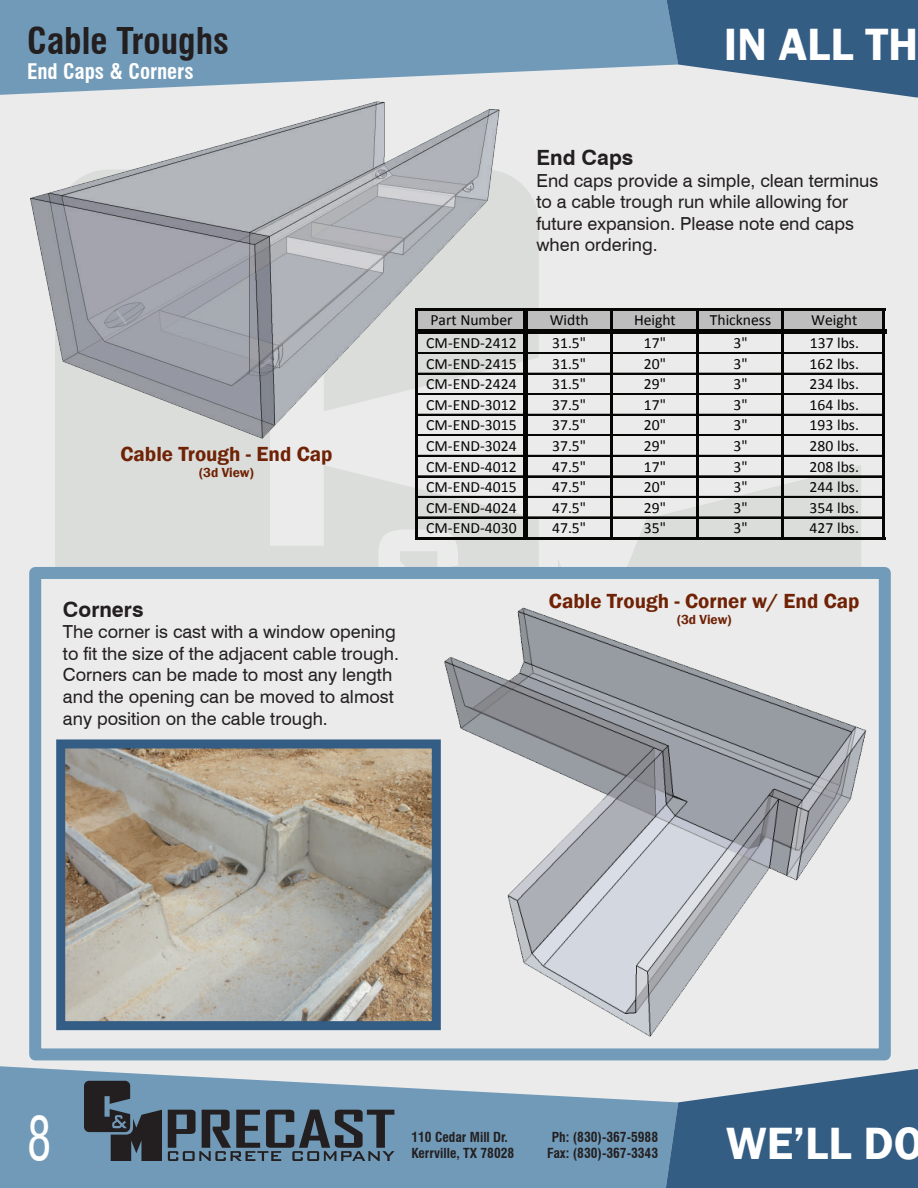
<style>
.page{position:relative;width:918px;height:1188px;background:#ebebec}
.page>*{position:absolute;margin:0;border:0;box-sizing:border-box;transform-origin:0 0}
.t1{font:condensed 60px "Swiss 721 BT";color:#fff;scale:.81 1}
.t2{font:600 46.5px "Franklin Gothic";color:#fff}
.t3{font:700 condensed 36px "Swiss 721 BT";color:#231f20}
.t4{font:600 21px "Franklin Gothic";color:#6f2205}
.t5{font:700 condensed 21px "Swiss 721 BT";color:#fff}
.t6{font:700 21px "Swiss 721 BT";color:#231f20}
.t7{font:18px/21.6px "Swiss 721 BT";color:#231f20}
.t8{font:15.6px "Calibri";color:#050504}
.t9{font:700 condensed 13.5px/16.2px "Swiss 721 BT";color:#231f20}
.t10{font:600 13.5px "Franklin Gothic";color:#6f2205}
</style>
<div class="page">
<svg style="left:539px;top:465px;width:322px;height:92px;fill:#dbdddb"></svg>
<svg style="left:55px;top:452px;width:484px;height:115px;fill:#dbdddb"></svg>
<svg style="left:351px;top:530px;width:154px;height:27px"></svg>
<svg style="left:0;top:0;width:667px;height:95px;fill:#719ab8"></svg>
<svg style="left:0;top:1066px;width:666px;height:122px;fill:#719ab8"></svg>
<svg style="left:667px;top:0;width:251px;height:98px"></svg>
<svg style="left:666px;top:1069px;width:252px;height:119px;background:#517394"></svg>
<svg style="left:84px;top:1081px;width:78px;height:80px;background:#42505d"></svg>
<svg style="left:168px;top:1110px;width:227px;height:51px;background:#4e6475"></svg>
<div style="left:29px;top:567px;width:862px;height:493px;border:12px solid #719bb9"></div>
<img style="left:165px;top:557px;width:726px;height:488px">
<img style="left:30px;top:101px;width:654px;height:351px">
<img style="left:66px;top:749px;width:365px;height:271px">
<div style="left:56px;top:739px;width:385px;height:291px;border:9px solid #335d84"></div>
<div style="left:416px;top:309px;width:469px;height:23px;background:#bfbebe"></div>
<hr style="left:418px;top:352px;width:106px;height:1px;background:#050504">
<hr style="left:418px;top:353px;width:106px;height:1px;background:#050504">
<hr style="left:528px;top:352px;width:82px;height:1px;background:#050504">
<hr style="left:528px;top:353px;width:82px;height:1px;background:#050504">
<hr style="left:610px;top:311px;width:3px;height:19px;background:#050504">
<hr style="left:613px;top:352px;width:83px;height:1px;background:#050504">
<hr style="left:613px;top:353px;width:83px;height:1px;background:#050504">
<svg style="left:696px;top:311px;width:2px;height:19px"></svg>
<hr style="left:698px;top:352px;width:83px;height:1px;background:#050504">
<hr style="left:698px;top:353px;width:83px;height:1px;background:#050504">
<hr style="left:781px;top:311px;width:3px;height:19px;background:#050504">
<hr style="left:418px;top:373px;width:106px;height:2px;background:#050504">
<hr style="left:528px;top:373px;width:82px;height:2px;background:#050504">
<hr style="left:613px;top:373px;width:83px;height:2px;background:#050504">
<hr style="left:698px;top:373px;width:83px;height:2px;background:#050504">
<hr style="left:418px;top:393px;width:106px;height:1px;background:#050504">
<hr style="left:418px;top:394px;width:106px;height:1px;background:#050504">
<hr style="left:528px;top:393px;width:82px;height:1px;background:#050504">
<hr style="left:528px;top:394px;width:82px;height:1px;background:#050504">
<hr style="left:613px;top:393px;width:83px;height:1px;background:#050504">
<hr style="left:613px;top:394px;width:83px;height:1px;background:#050504">
<hr style="left:698px;top:393px;width:83px;height:1px;background:#050504">
<hr style="left:698px;top:394px;width:83px;height:1px;background:#050504">
<hr style="left:418px;top:414px;width:106px;height:2px;background:#050504">
<hr style="left:528px;top:414px;width:82px;height:2px;background:#050504">
<hr style="left:613px;top:414px;width:83px;height:2px;background:#050504">
<hr style="left:698px;top:414px;width:83px;height:2px;background:#050504">
<hr style="left:418px;top:435px;width:106px;height:1px;background:#050504">
<hr style="left:528px;top:435px;width:82px;height:1px;background:#050504">
<hr style="left:613px;top:435px;width:83px;height:1px;background:#050504">
<hr style="left:698px;top:435px;width:83px;height:1px;background:#050504">
<hr style="left:418px;top:455px;width:106px;height:2px;background:#050504">
<hr style="left:528px;top:455px;width:82px;height:2px;background:#050504">
<hr style="left:613px;top:455px;width:83px;height:2px;background:#050504">
<hr style="left:698px;top:455px;width:83px;height:2px;background:#050504">
<hr style="left:418px;top:476px;width:106px;height:1px;background:#050504">
<hr style="left:528px;top:476px;width:82px;height:1px;background:#050504">
<hr style="left:613px;top:476px;width:83px;height:1px;background:#050504">
<hr style="left:698px;top:476px;width:83px;height:1px;background:#050504">
<hr style="left:418px;top:496px;width:106px;height:2px;background:#050504">
<hr style="left:528px;top:496px;width:82px;height:2px;background:#050504">
<hr style="left:613px;top:496px;width:83px;height:2px;background:#050504">
<hr style="left:698px;top:496px;width:83px;height:2px;background:#050504">
<hr style="left:418px;top:517px;width:106px;height:1px;background:#050504">
<hr style="left:528px;top:517px;width:82px;height:1px;background:#050504">
<hr style="left:613px;top:517px;width:83px;height:1px;background:#050504">
<hr style="left:698px;top:517px;width:83px;height:1px;background:#050504">
<hr style="left:415px;top:309px;width:3px;height:231px;background:#050504">
<hr style="left:524px;top:311px;width:4px;height:229px;background:#050504">
<hr style="left:610px;top:334px;width:3px;height:203px;background:#050504">
<hr style="left:696px;top:334px;width:2px;height:203px;background:#050504">
<hr style="left:781px;top:334px;width:3px;height:203px;background:#050504">
<hr style="left:882px;top:311px;width:3px;height:229px;background:#050504">
<hr style="left:418px;top:309px;width:467px;height:2px;background:#050504">
<hr style="left:418px;top:330px;width:468px;height:4px;background:#050504">
<hr style="left:784px;top:352px;width:98px;height:1px;background:#050504">
<hr style="left:784px;top:353px;width:98px;height:1px;background:#050504">
<hr style="left:784px;top:373px;width:98px;height:2px;background:#050504">
<hr style="left:784px;top:393px;width:98px;height:1px;background:#050504">
<hr style="left:784px;top:394px;width:98px;height:1px;background:#050504">
<hr style="left:784px;top:414px;width:98px;height:2px;background:#050504">
<hr style="left:784px;top:435px;width:98px;height:1px;background:#050504">
<hr style="left:784px;top:455px;width:98px;height:2px;background:#050504">
<hr style="left:784px;top:476px;width:98px;height:1px;background:#050504">
<hr style="left:784px;top:496px;width:98px;height:2px;background:#050504">
<hr style="left:784px;top:517px;width:98px;height:1px;background:#050504">
<hr style="left:418px;top:537px;width:467px;height:3px;background:#050504">
<h3 class="t3" style="left:27px;top:20px;width:204px">Cable Troughs</h3>
<h3 class="t5" style="left:27px;top:59px;width:168px">End Caps &amp; Corners</h3>
<h3 class="t4" style="left:120px;top:441px;width:214px">Cable Trough - End Cap</h3>
<p class="t10" style="left:199px;top:465px;width:56px">(3d View)</p>
<h3 class="t6" style="left:63px;top:596px;width:82px">Corners</h3>
<p class="t7" style="left:63px;top:621px;width:338px">The corner is cast with a window opening to fit the size of the adjacent cable trough.<br>Corners can be made to most any length and the opening can be moved to almost any position on the cable trough.</p>
<h2 class="t2" style="left:724px;top:15px;width:196px">IN ALL TH</h2>
<h3 class="t6" style="left:536px;top:145px;width:98px">End Caps</h3>
<p class="t7" style="left:536px;top:169px;width:343px">End caps provide a simple, clean terminus to a cable trough run while allowing for future expansion. Please note end caps when ordering.</p>
<p class="t8" style="left:430px;top:310px;width:84px">Part Number</p>
<p class="t8" style="left:550px;top:310px;width:41px">Width</p>
<p class="t8" style="left:634px;top:310px;width:43px">Height</p>
<p class="t8" style="left:710px;top:310px;width:63px">Thickness</p>
<p class="t8" style="left:811px;top:310px;width:48px">Weight</p>
<p class="t8" style="left:426px;top:333px;width:92px">CM-END-2412</p>
<p class="t8" style="left:552px;top:333px;width:36px">31.5"</p>
<p class="t8" style="left:644px;top:333px;width:24px">17"</p>
<p class="t8" style="left:734px;top:333px;width:16px">3"</p>
<p class="t8" style="left:810px;top:333px;width:51px">137 lbs.</p>
<p class="t8" style="left:426px;top:354px;width:92px">CM-END-2415</p>
<p class="t8" style="left:552px;top:354px;width:36px">31.5"</p>
<p class="t8" style="left:644px;top:354px;width:24px">20"</p>
<p class="t8" style="left:733px;top:354px;width:16px">3"</p>
<p class="t8" style="left:810px;top:354px;width:51px">162 lbs.</p>
<p class="t8" style="left:426px;top:374px;width:92px">CM-END-2424</p>
<p class="t8" style="left:552px;top:374px;width:36px">31.5"</p>
<p class="t8" style="left:644px;top:374px;width:24px">29"</p>
<p class="t8" style="left:733px;top:374px;width:16px">3"</p>
<p class="t8" style="left:810px;top:374px;width:51px">234 lbs.</p>
<p class="t8" style="left:426px;top:395px;width:92px">CM-END-3012</p>
<p class="t8" style="left:552px;top:395px;width:36px">37.5"</p>
<p class="t8" style="left:644px;top:395px;width:24px">17"</p>
<p class="t8" style="left:733px;top:395px;width:16px">3"</p>
<p class="t8" style="left:810px;top:395px;width:51px">164 lbs.</p>
<p class="t8" style="left:426px;top:415px;width:92px">CM-END-3015</p>
<p class="t8" style="left:552px;top:415px;width:36px">37.5"</p>
<p class="t8" style="left:644px;top:415px;width:24px">20"</p>
<p class="t8" style="left:733px;top:415px;width:16px">3"</p>
<p class="t8" style="left:810px;top:415px;width:51px">193 lbs.</p>
<p class="t8" style="left:426px;top:436px;width:92px">CM-END-3024</p>
<p class="t8" style="left:552px;top:436px;width:36px">37.5"</p>
<p class="t8" style="left:644px;top:436px;width:24px">29"</p>
<p class="t8" style="left:733px;top:436px;width:16px">3"</p>
<p class="t8" style="left:810px;top:436px;width:51px">280 lbs.</p>
<p class="t8" style="left:426px;top:456px;width:92px">CM-END-4012</p>
<p class="t8" style="left:552px;top:456px;width:36px">47.5"</p>
<p class="t8" style="left:644px;top:456px;width:24px">17"</p>
<p class="t8" style="left:733px;top:456px;width:16px">3"</p>
<p class="t8" style="left:810px;top:456px;width:51px">208 lbs.</p>
<p class="t8" style="left:426px;top:477px;width:92px">CM-END-4015</p>
<p class="t8" style="left:552px;top:477px;width:36px">47.5"</p>
<p class="t8" style="left:644px;top:477px;width:24px">20"</p>
<p class="t8" style="left:733px;top:477px;width:16px">3"</p>
<p class="t8" style="left:810px;top:477px;width:51px">244 lbs.</p>
<p class="t8" style="left:426px;top:498px;width:92px">CM-END-4024</p>
<p class="t8" style="left:552px;top:498px;width:36px">47.5"</p>
<p class="t8" style="left:644px;top:498px;width:24px">29"</p>
<p class="t8" style="left:733px;top:498px;width:16px">3"</p>
<p class="t8" style="left:810px;top:498px;width:51px">354 lbs.</p>
<p class="t8" style="left:426px;top:518px;width:92px">CM-END-4030</p>
<p class="t8" style="left:552px;top:518px;width:36px">47.5"</p>
<p class="t8" style="left:644px;top:518px;width:24px">35"</p>
<p class="t8" style="left:733px;top:518px;width:16px">3"</p>
<p class="t8" style="left:810px;top:518px;width:51px">427 lbs.</p>
<h3 class="t4" style="left:549px;top:588px;width:312px">Cable Trough - Corner w/ End Cap</h3>
<p class="t10" style="left:677px;top:612px;width:56px">(3d View)</p>
<h1 class="t1" style="left:27px;top:1103px;width:31px">8</h1>
<p class="t9" style="left:411px;top:1129px;width:104px">110 Cedar Mill Dr.<br>Kerrville, TX 78028</p>
<p class="t9" style="left:547px;top:1129px;width:113px;text-align:center">Ph: (830)-367-5988<br>Fax: (830)-367-3343</p>
<h2 class="t2" style="left:726px;top:1115px;width:199px">WE’LL DO</h2>
</div>
